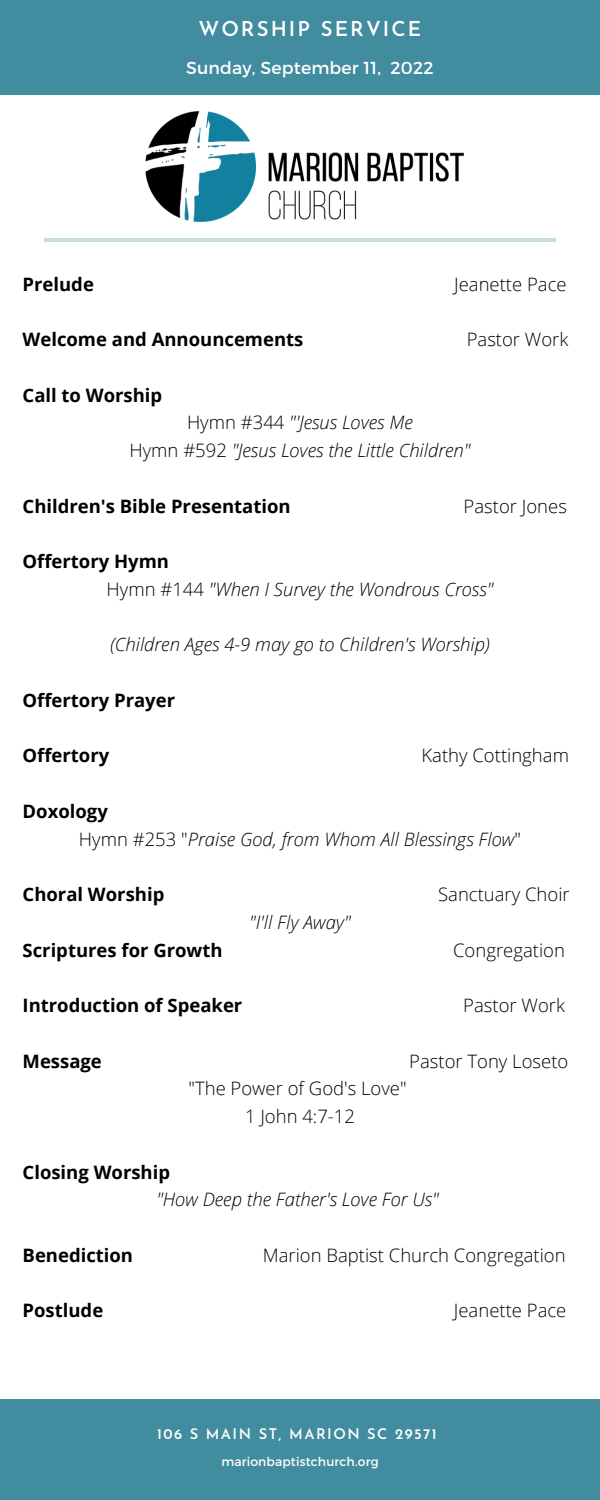
<style>
.page{position:relative;width:600px;height:1500px;background:#fff}
.page>*{position:absolute;margin:0;border:0;box-sizing:border-box;transform-origin:0 0}
.t1{font:600 20.5px "Josefin Sans";letter-spacing:.1em;color:#fff}
.t2{font:italic 300 18.5px/27.8px "Open Sans";color:#000}
.t3{font:700 18.5px "Open Sans";color:#000}
.t4{font:300 18.5px/27.8px "Open Sans";color:#000;text-align:center}
.t5{font:17.3px "Montserrat";letter-spacing:.01em;color:#fff}
.t6{font:600 14.6px "Josefin Sans";letter-spacing:.1em;color:#fff}
.t7{font:12.4px "Montserrat";letter-spacing:.01em;color:#fff}
.s1{font-style:normal}
.s2{font-weight:700;font-style:normal}
</style>
<div class="page">
<div style="left:0;top:1400px;width:600px;height:100px;background:#418c9f"></div>
<img style="left:145px;top:111px;width:319px;height:111px">
<hr style="left:44px;top:238px;width:512px;height:4px;background:#c7dde2">
<div style="left:0;top:0;width:600px;height:95px;background:#418c9f"></div>
<p class="t1" style="left:199px;top:21px;width:224px">WORSHIP SERVICE</p>
<p class="t5" style="left:186px;top:57px;width:249px">Sunday, September 11, 2022</p>
<p class="t3" style="left:23px;top:271px;width:73px">Prelude</p>
<p class="t4" style="left:454px;top:270px;width:114px">Jeanette Pace</p>
<p class="t3" style="left:23px;top:326px;width:282px">Welcome and Announcements</p>
<p class="t4" style="left:467px;top:325px;width:103px">Pastor Work</p>
<p class="t3" style="left:23px;top:382px;width:141px">Call to Worship</p>
<p class="t2" style="left:130px;top:408px;width:342px;text-align:center"><span class="s1">Hymn #344</span> "'Jesus Loves Me<br><span class="s1">Hymn #592</span> "Jesus Loves the Little Children"</p>
<p class="t3" style="left:23px;top:493px;width:270px">Children's Bible Presentation</p>
<p class="t4" style="left:464px;top:492px;width:105px">Pastor Jones</p>
<p class="t2" style="left:107px;top:547px;width:388px;text-indent:-84px"><span class="s2">Offertory Hymn<br></span><span class="s1">Hymn #144</span> "When I Survey the Wondrous Cross"</p>
<p class="t2" style="left:110px;top:630px;width:381px">(Children Ages 4-9 may go to Children's Worship)</p>
<p class="t3" style="left:23px;top:687px;width:154px">Offertory Prayer</p>
<p class="t3" style="left:23px;top:743px;width:88px">Offertory</p>
<p class="t4" style="left:422px;top:741px;width:149px">Kathy Cottingham</p>
<p class="t2" style="left:79px;top:797px;width:444px;text-indent:-56px"><span class="s2">Doxology<br></span><span class="s1">Hymn #253 "</span>Praise God, from Whom All Blessings Flow<span class="s1">"</span></p>
<p class="t3" style="left:23px;top:881px;width:143px">Choral Worship</p>
<p class="t4" style="left:438px;top:880px;width:133px">Sanctuary Choir</p>
<p class="t2" style="left:249px;top:908px;width:103px">"I'll Fly Away"</p>
<p class="t3" style="left:23px;top:937px;width:201px">Scriptures for Growth</p>
<p class="t4" style="left:453px;top:936px;width:113px">Congregation</p>
<p class="t3" style="left:23px;top:992px;width:221px">Introduction of Speaker</p>
<p class="t4" style="left:463px;top:991px;width:103px">Pastor Work</p>
<p class="t3" style="left:23px;top:1048px;width:81px">Message</p>
<p class="t4" style="left:409px;top:1047px;width:161px">Pastor Tony Loseto</p>
<p class="t4" style="left:189px;top:1074px;width:220px">"The Power of God's Love"<br>1 John 4:7-12</p>
<p class="t3" style="left:23px;top:1159px;width:149px">Closing Worship</p>
<p class="t2" style="left:156px;top:1185px;width:284px">"How Deep the Father's Love For Us"</p>
<p class="t3" style="left:23px;top:1242px;width:112px">Benediction</p>
<p class="t4" style="left:263px;top:1241px;width:304px">Marion Baptist Church Congregation</p>
<p class="t3" style="left:23px;top:1298px;width:82px">Postlude</p>
<p class="t4" style="left:454px;top:1296px;width:114px">Jeanette Pace</p>
<p class="t6" style="left:157px;top:1428px;width:281px">106 S MAIN ST, MARION SC 29571</p>
<p class="t7" style="left:221px;top:1454px;width:159px">marionbaptistchurch.org</p>
</div>
